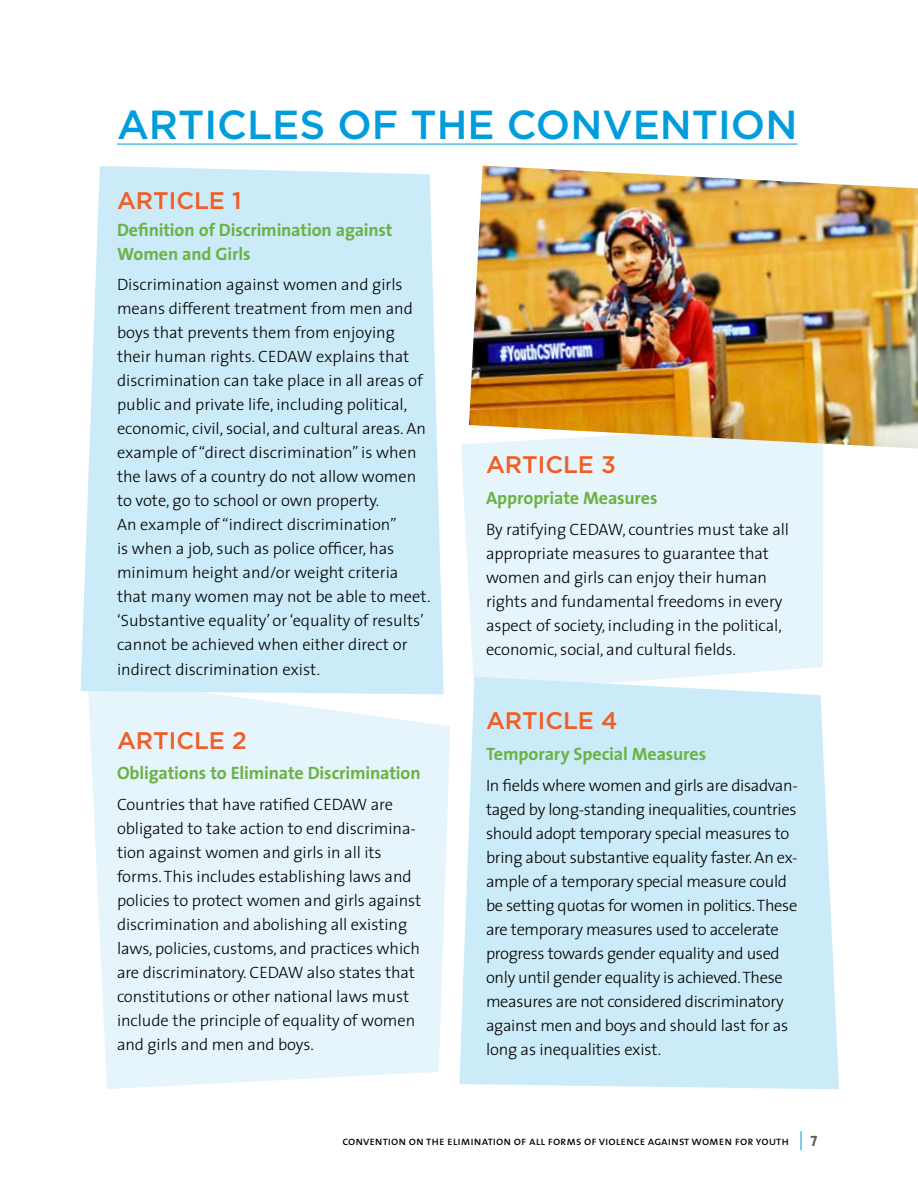
<style>
.page{position:relative;width:918px;height:1188px;background:#fff}
.page>*{position:absolute;margin:0;border:0;box-sizing:border-box;transform-origin:0 0}
.t1{font:500 40.5px "Gotham";color:#009ddc}
.t2{font:500 24px "Gotham";color:#f15d24}
.t3{font:700 18px/24px "The Sans";letter-spacing:-.01em;color:#6ab245}
.t4{font:300 16.5px/24px "The Sans";letter-spacing:-.005em;color:#000}
.t5{font:15px "The Sans Bold Caps";color:#58595b}
.t6{font:12px "The Sans Caps";color:#000}
</style>
<div class="page">
<svg style="left:801px;top:1131px;width:1px;height:19px"></svg>
<div style="left:461px;top:444px;width:362px;height:233px;background:#e6f5fb"></div>
<svg style="left:88px;top:694px;width:362px;height:395px;fill:#e6f5fb"></svg>
<div style="left:81px;top:166px;width:363px;height:528px;background:#ccebf8"></div>
<svg style="left:459px;top:677px;width:380px;height:412px;fill:#ccebf8"></svg>
<hr style="left:117px;top:144px;width:680px;height:1px;background:#009ddc">
<img style="left:469px;top:166px;width:449px;height:283px">
<h1 class="t1" style="left:117px;top:101px;width:682px">ARTICLES OF THE CONVENTION</h1>
<h2 class="t2" style="left:117px;top:186px;width:126px">ARTICLE 1</h2>
<p class="t3" style="left:117px;top:217px;width:277px">Definition of Discrimination against<br>Women and Girls</p>
<p class="t4" style="left:117px;top:272px;width:315px">Discrimination against women and girls means different treatment from men and boys that prevents them from enjoying their human rights. CEDAW explains that discrimination can take place in all areas of public and private life, including political, economic, civil, social, and cultural areas. An example of “direct discrimination” is when the laws of a country do not allow women to vote, go to school or own property.<br>An example of “indirect discrimination”<br>is when a job, such as police officer, has minimum height and/or weight criteria that many women may not be able to meet. ‘Substantive equality’ or ‘equality of results’ cannot be achieved when either direct or indirect discrimination exist.</p>
<h2 class="t2" style="left:117px;top:727px;width:131px">ARTICLE 2</h2>
<p class="t3" style="left:117px;top:761px;width:305px">Obligations to Eliminate Discrimination</p>
<p class="t4" style="left:117px;top:792px;width:306px">Countries that have ratified CEDAW are obligated to take action to end discrimina&shy;tion against women and girls in all its forms. This includes establishing laws and policies to protect women and girls against discrimination and abolishing all existing laws, policies, customs, and practices which are discriminatory. CEDAW also states that constitutions or other national laws must include the principle of equality of women and girls and men and boys.</p>
<h2 class="t2" style="left:486px;top:450px;width:132px">ARTICLE 3</h2>
<p class="t3" style="left:486px;top:486px;width:173px">Appropriate Measures</p>
<p class="t4" style="left:486px;top:517px;width:305px">By ratifying CEDAW, countries must take all appropriate measures to guarantee that women and girls can enjoy their human rights and fundamental freedoms in every aspect of society, including in the political, economic, social, and cultural fields.</p>
<h2 class="t2" style="left:486px;top:707px;width:133px">ARTICLE 4</h2>
<p class="t3" style="left:486px;top:741px;width:222px">Temporary Special Measures</p>
<p class="t4" style="left:486px;top:773px;width:313px">In fields where women and girls are disadvan&shy;taged by long-standing inequalities, countries should adopt temporary special measures to bring about substantive equality faster. An ex&shy;ample of a temporary special measure could be setting quotas for women in politics. These are temporary measures used to accelerate progress towards gender equality and used only until gender equality is achieved. These measures are not considered discriminatory against men and boys and should last for as long as inequalities exist.</p>
<p class="t6" style="left:342px;top:1131px;width:448px">convention on the elimination of all forms of violence against women for youth</p>
<p class="t5" style="left:810px;top:1129px;width:8px">7</p>
</div>
